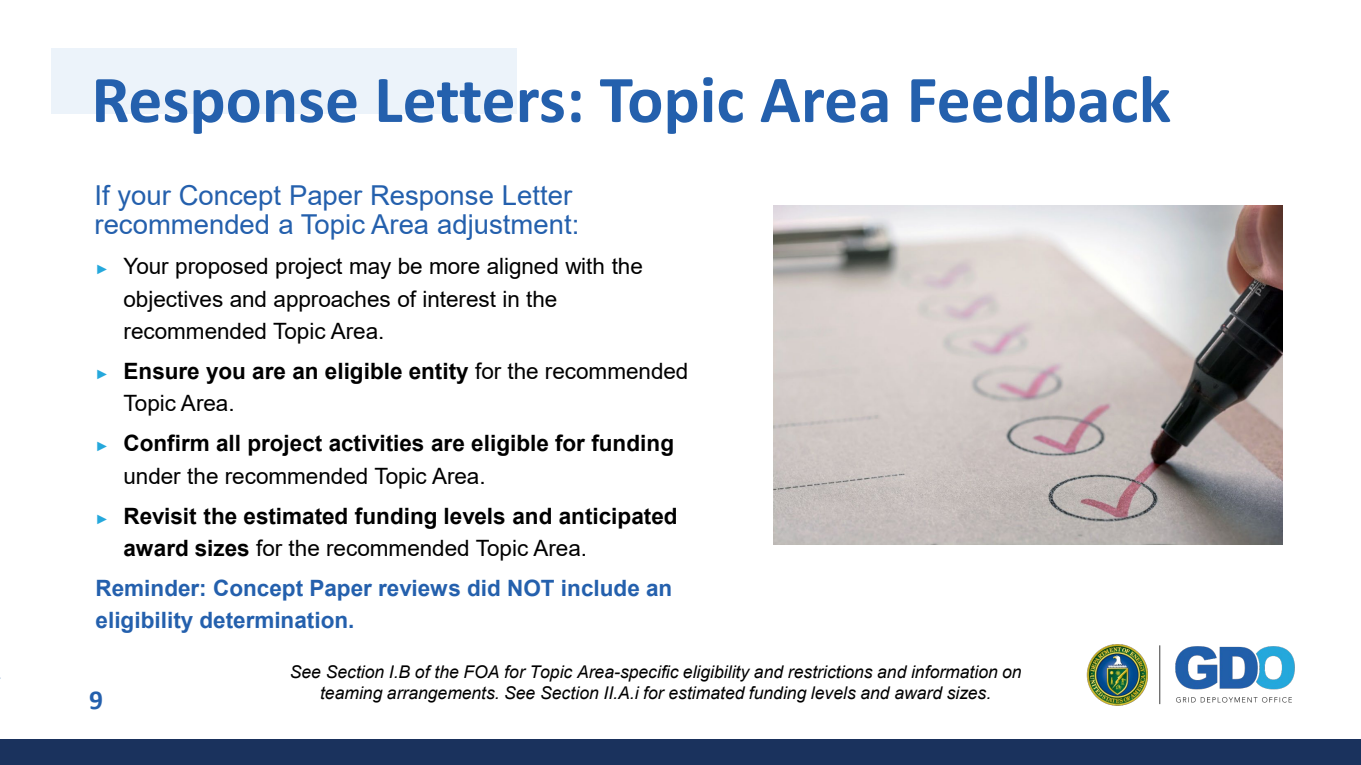
<style>
.page{position:relative;width:1361px;height:765px;background:#fff}
.page>*{position:absolute;margin:0;border:0;box-sizing:border-box;transform-origin:0 0}
.t1{font:700 67.5px "Calibri";color:#2460ad}
.t2{font:27.5px/29.8px "Arial";color:#2460ad}
.t3{font:700 27.5px "Calibri";color:#2460ad}
.t4{font:700 22.5px/32.4px "Arial";color:#000}
.t5{font:22.5px/32.4px "Arial";letter-spacing:-.005em;color:#000}
.t6{font:700 22.5px/32.4px "Arial";color:#2460ad}
.t7{font:italic 17.5px/21px "Arial";color:#000;text-align:center}
.s1{font-size:13.5px;color:#25a8dc}
.s2{font-weight:400;font-size:13.5px;color:#25a8dc}
.s3{font-weight:400}
</style>
<div class="page">
<div style="left:51px;top:48px;width:466px;height:66px;background:#ecf3fa"></div>
<img style="left:1086px;top:644px;width:209px;height:62px">
<div style="left:0;top:739px;width:1360px;height:26px;background:#1a325d"></div>
<img style="left:773px;top:205px;width:508px;height:339px">
<h2 class="t1" style="left:91px;top:52px;width:1080px">Response Letters: Topic Area Feedback</h2>
<p class="t2" style="left:94px;top:180px;width:486px">If your Concept Paper Response Letter recommended a Topic Area adjustment:</p>
<p class="t5" style="left:123px;top:250px;width:521px;text-indent:-28px"><span class="s1">►</span> Your proposed project may be more aligned with the objectives and approaches of interest in the recommended Topic Area.</p>
<p class="t4" style="left:123px;top:355px;width:566px;text-indent:-28px"><span class="s2">►</span> Ensure you are an eligible entity <span class="s3">for the recommended<br>Topic Area.</span></p>
<p class="t4" style="left:123px;top:427px;width:552px;text-indent:-28px"><span class="s2">►</span> Confirm all project activities are eligible for funding <span class="s3">under the recommended Topic Area.</span></p>
<p class="t4" style="left:123px;top:500px;width:555px;text-indent:-28px"><span class="s2">►</span> Revisit the estimated funding levels and anticipated award sizes <span class="s3">for the recommended Topic Area.</span></p>
<p class="t6" style="left:96px;top:572px;width:578px">Reminder: Concept Paper reviews did NOT include an eligibility determination.</p>
<p class="t3" style="left:89px;top:680px;width:15px">9</p>
<p class="t7" style="left:289px;top:661px;width:733px">See Section I.B of the FOA for Topic Area-specific eligibility and restrictions and information on teaming arrangements. See Section II.A.i for estimated funding levels and award sizes.</p>
</div>
